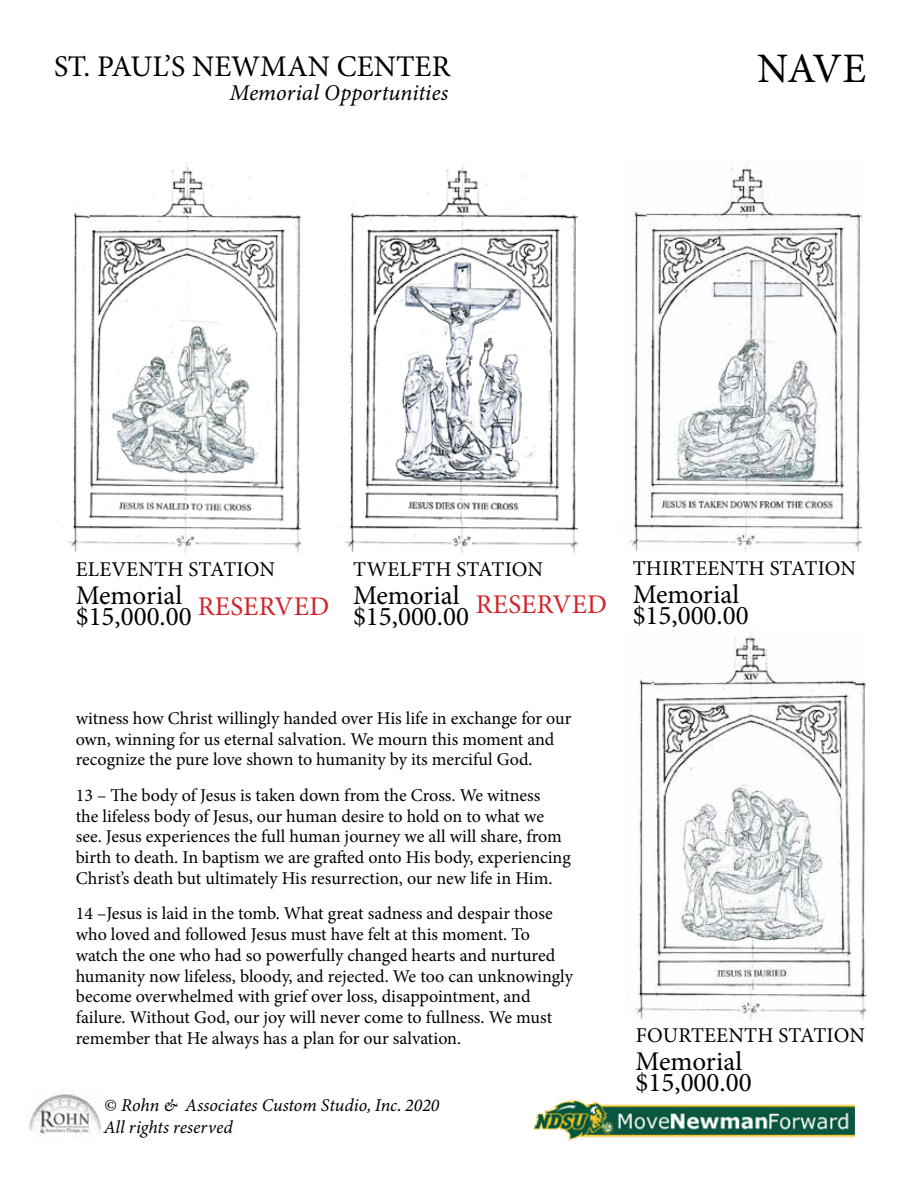
<style>
.page{position:relative;width:918px;height:1188px;background:#fff}
.page>*{position:absolute;margin:0;border:0;box-sizing:border-box;transform-origin:0 0}
.t1{font:42px "Minion Pro";color:#000}
.t2{font:30px "Minion Pro";color:#000}
.t3{font:27px/21px "Minion Pro";color:#000}
.t4{font:27px "Minion Pro";letter-spacing:.01em;color:#d2232a}
.t5{font:italic 22.5px "Minion Variable Concept";color:#000}
.t6{font:21px "Minion Pro";letter-spacing:.01em;color:#000}
.t7{font:18px/20.7px "Minion Pro";letter-spacing:-.005em;color:#000}
.t8{font:italic 18px/21.6px "Minion Variable Concept";color:#000}
.s1{font-family:"Minion Pro";font-style:normal}
</style>
<div class="page">
<img style="left:29px;top:1094px;width:72px;height:45px">
<img style="left:533px;top:1099px;width:321px;height:42px">
<img style="left:62px;top:162px;width:238px;height:390px">
<img style="left:338px;top:162px;width:239px;height:390px">
<img style="left:630px;top:161px;width:231px;height:390px">
<img style="left:635px;top:634px;width:231px;height:386px">
<h2 class="t2" style="left:54px;top:46px;width:398px">ST. PAUL’S NEWMAN CENTER</h2>
<p class="t5" style="left:230px;top:77px;width:220px">Memorial Opportunities</p>
<h1 class="t1" style="left:757px;top:41px;width:111px">NAVE</h1>
<p class="t6" style="left:76px;top:555px;width:201px">ELEVENTH STATION</p>
<h3 class="t3" style="left:76px;top:585px;width:117px">Memorial $15,000.00</h3>
<p class="t6" style="left:353px;top:555px;width:192px">TWELFTH STATION</p>
<h3 class="t3" style="left:353px;top:585px;width:117px">Memorial $15,000.00</h3>
<h3 class="t4" style="left:198px;top:588px;width:133px">RESERVED</h3>
<h3 class="t4" style="left:476px;top:587px;width:133px">RESERVED</h3>
<p class="t6" style="left:633px;top:554px;width:225px">THIRTEENTH STATION</p>
<h3 class="t3" style="left:633px;top:584px;width:117px">Memorial $15,000.00</h3>
<p class="t7" style="left:76px;top:708px;width:497px">witness how Christ willingly handed over His life in exchange for our own, winning for us eternal salvation. We mourn this moment and recognize the pure love shown to humanity by its merciful God.</p>
<p class="t7" style="left:76px;top:785px;width:497px">13 – The body of Jesus is taken down from the Cross. We witness<br>the lifeless body of Jesus, our human desire to hold on to what we see. Jesus experiences the full human journey we all will share, from birth to death. In baptism we are grafted onto His body, experiencing Christ’s death but ultimately His resurrection, our new life in Him.</p>
<p class="t7" style="left:76px;top:903px;width:499px">14 –Jesus is laid in the tomb. What great sadness and despair those who loved and followed Jesus must have felt at this moment. To watch the one who had so powerfully changed hearts and nurtured humanity now lifeless, bloody, and rejected. We too can unknowingly become overwhelmed with grief over loss, disappointment, and failure. Without God, our joy will never come to fullness. We must remember that He always has a plan for our salvation.</p>
<p class="t8" style="left:105px;top:1095px;width:336px"><span class="s1">©</span> Rohn &amp; Associates Custom Studio, Inc. 2020<br>All rights reserved</p>
<p class="t6" style="left:636px;top:1021px;width:231px">FOURTEENTH STATION</p>
<h3 class="t3" style="left:636px;top:1051px;width:117px">Memorial $15,000.00</h3>
</div>
